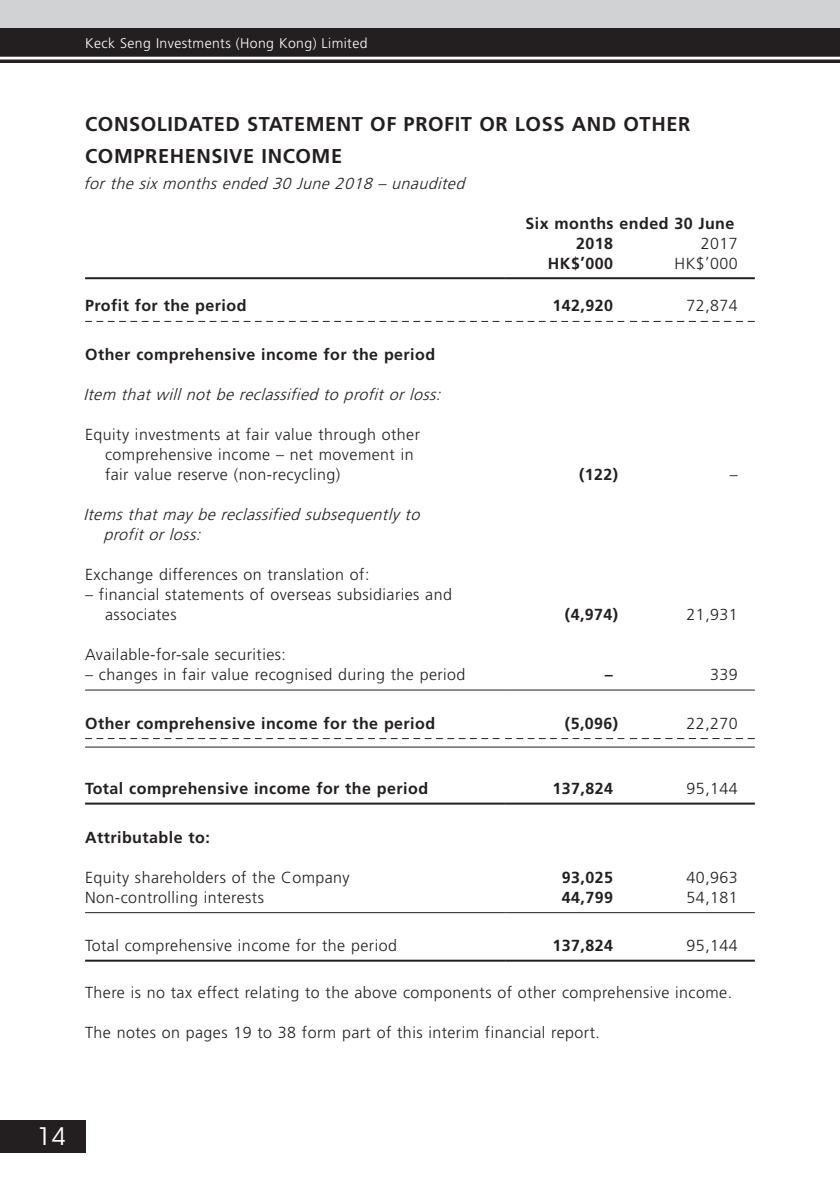
<style>
.page{position:relative;width:840px;height:1191px;background:#fff}
.page>*{position:absolute;margin:0;border:0;box-sizing:border-box;transform-origin:0 0}
.t1{font:24px "ITC Avant Garde Std";color:#fff}
.Heading_1{font:700 20px "Frutiger LT Std";letter-spacing:.03em;color:#231f20}
.Body_Text{font:300 16px/20px "Frutiger LT Std";letter-spacing:.03em;color:#231f20}
.Body_Text-2{font:700 16px "Frutiger LT Std";letter-spacing:.03em;color:#231f20}
.Body_Text-3{font:italic 300 16px/20px "Frutiger LT Std";color:#231f20}
.t2{font:300 14px "Frutiger LT Std";letter-spacing:.03em;color:#fff}
</style>
<div class="page">
<div style="left:0;top:0;width:839px;height:42px;background:#d1d2d4"></div>
<div style="left:0;top:28px;width:839px;height:34px;background:#231f20"></div>
<hr style="left:0;top:57px;width:839px;height:2px;background:#fff">
<div style="left:0;top:1120px;width:85px;height:32px;background:#231f20"></div>
<hr style="left:85px;top:277px;width:420px;height:2px;background:#231f20">
<hr style="left:505px;top:277px;width:124px;height:2px;background:#231f20">
<hr style="left:629px;top:277px;width:125px;height:2px;background:#231f20">
<svg style="left:85px;top:321px;width:414px;height:1px"></svg>
<svg style="left:505px;top:321px;width:249px;height:1px"></svg>
<hr style="left:85px;top:689px;width:420px;height:1px;background:#231f20">
<hr style="left:505px;top:689px;width:124px;height:1px;background:#231f20">
<hr style="left:629px;top:689px;width:125px;height:1px;background:#231f20">
<svg style="left:85px;top:738px;width:414px;height:1px"></svg>
<svg style="left:505px;top:738px;width:249px;height:1px"></svg>
<hr style="left:85px;top:746px;width:420px;height:1px;background:#231f20">
<hr style="left:505px;top:746px;width:124px;height:1px;background:#231f20">
<hr style="left:629px;top:746px;width:125px;height:1px;background:#231f20">
<hr style="left:85px;top:802px;width:420px;height:2px;background:#231f20">
<hr style="left:505px;top:802px;width:124px;height:2px;background:#231f20">
<hr style="left:629px;top:802px;width:125px;height:2px;background:#231f20">
<hr style="left:85px;top:912px;width:420px;height:1px;background:#231f20">
<hr style="left:505px;top:912px;width:124px;height:1px;background:#231f20">
<hr style="left:629px;top:912px;width:125px;height:1px;background:#231f20">
<hr style="left:85px;top:959px;width:420px;height:2px;background:#231f20">
<hr style="left:505px;top:959px;width:124px;height:2px;background:#231f20">
<hr style="left:629px;top:959px;width:125px;height:2px;background:#231f20">
<p class="t2" style="left:85px;top:35px;width:284px">Keck Seng Investments (Hong Kong) Limited</p>
<p class="Heading_1" style="left:85px;top:113px;width:606px">CONSOLIDATED STATEMENT OF PROFIT OR LOSS AND OTHER</p>
<p class="Heading_1" style="left:85px;top:144px;width:258px">COMPREHENSIVE INCOME</p>
<p class="Body_Text-3" style="left:83px;top:173px;width:387px">forthe sixmonthsended 30 June 2018 – unaudited</p>
<p class="Body_Text-2" style="left:525px;top:214px;width:210px">Six months ended 30 June</p>
<p class="Body_Text-2" style="left:575px;top:234px;width:38px">2018</p>
<p class="Body_Text" style="left:700px;top:233px;width:38px">2017</p>
<p class="Body_Text-2" style="left:547px;top:254px;width:66px">HK$’000</p>
<p class="Body_Text" style="left:674px;top:253px;width:65px">HK$’000</p>
<p class="Body_Text-2" style="left:85px;top:296px;width:163px">Profit for the period</p>
<p class="Body_Text-2" style="left:552px;top:296px;width:62px">142,920</p>
<p class="Body_Text" style="left:686px;top:296px;width:53px">72,874</p>
<p class="Body_Text-2" style="left:85px;top:345px;width:351px">Other comprehensive income for the period</p>
<p class="Body_Text-3" style="left:83px;top:384px;width:363px">Item thatwillnotbe reclassified to profitorloss:</p>
<p class="Body_Text" style="left:105px;top:424px;width:316px;text-indent:-20px">Equity investments at fair value through other comprehensive income – net movement in fair value reserve (non-recycling)</p>
<p class="Body_Text-2" style="left:578px;top:465px;width:41px">(122)</p>
<p class="Body_Text" style="left:729px;top:464px;width:9px">–</p>
<p class="Body_Text-3" style="left:103px;top:504px;width:322px;text-indent:-20px">Itemsthatmaybe reclassified subsequentlyto profitorloss:</p>
<p class="Body_Text" style="left:85px;top:564px;width:286px">Exchange differences on translation of:</p>
<p class="Body_Text" style="left:105px;top:584px;width:348px;text-indent:-20px">– financial statements of overseas subsidiaries and associates</p>
<p class="Body_Text-2" style="left:564px;top:605px;width:55px">(4,974)</p>
<p class="Body_Text" style="left:686px;top:604px;width:53px">21,931</p>
<p class="Body_Text" style="left:85px;top:644px;width:202px">Available-for-sale securities:</p>
<p class="Body_Text" style="left:85px;top:664px;width:381px">– changes in fair value recognised during the period</p>
<p class="Body_Text-2" style="left:604px;top:665px;width:9px">–</p>
<p class="Body_Text" style="left:709px;top:664px;width:29px">339</p>
<p class="Body_Text-2" style="left:85px;top:713px;width:351px">Other comprehensive income for the period</p>
<p class="Body_Text-2" style="left:564px;top:713px;width:55px">(5,096)</p>
<p class="Body_Text" style="left:686px;top:713px;width:53px">22,270</p>
<p class="Body_Text-2" style="left:85px;top:779px;width:344px">Total comprehensive income for the period</p>
<p class="Body_Text-2" style="left:552px;top:779px;width:62px">137,824</p>
<p class="Body_Text" style="left:686px;top:778px;width:53px">95,144</p>
<p class="Body_Text-2" style="left:85px;top:827px;width:126px">Attributable to:</p>
<p class="Body_Text" style="left:85px;top:867px;width:266px">Equity shareholders of the Company</p>
<p class="Body_Text-2" style="left:561px;top:867px;width:53px">93,025</p>
<p class="Body_Text" style="left:686px;top:867px;width:53px">40,963</p>
<p class="Body_Text" style="left:85px;top:887px;width:180px">Non-controlling interests</p>
<p class="Body_Text-2" style="left:561px;top:887px;width:53px">44,799</p>
<p class="Body_Text" style="left:686px;top:887px;width:53px">54,181</p>
<p class="Body_Text" style="left:85px;top:936px;width:313px">Total comprehensive income for the period</p>
<p class="Body_Text-2" style="left:552px;top:936px;width:62px">137,824</p>
<p class="Body_Text" style="left:686px;top:936px;width:53px">95,144</p>
<p class="Body_Text" style="left:85px;top:982px;width:648px">There is no tax effect relating to the above components of other comprehensive income.</p>
<p class="Body_Text" style="left:85px;top:1022px;width:516px">The notes on pages 19 to 38 form part of this interim financial report.</p>
<h1 class="t1" style="left:37px;top:1121px;width:30px">14</h1>
</div>
